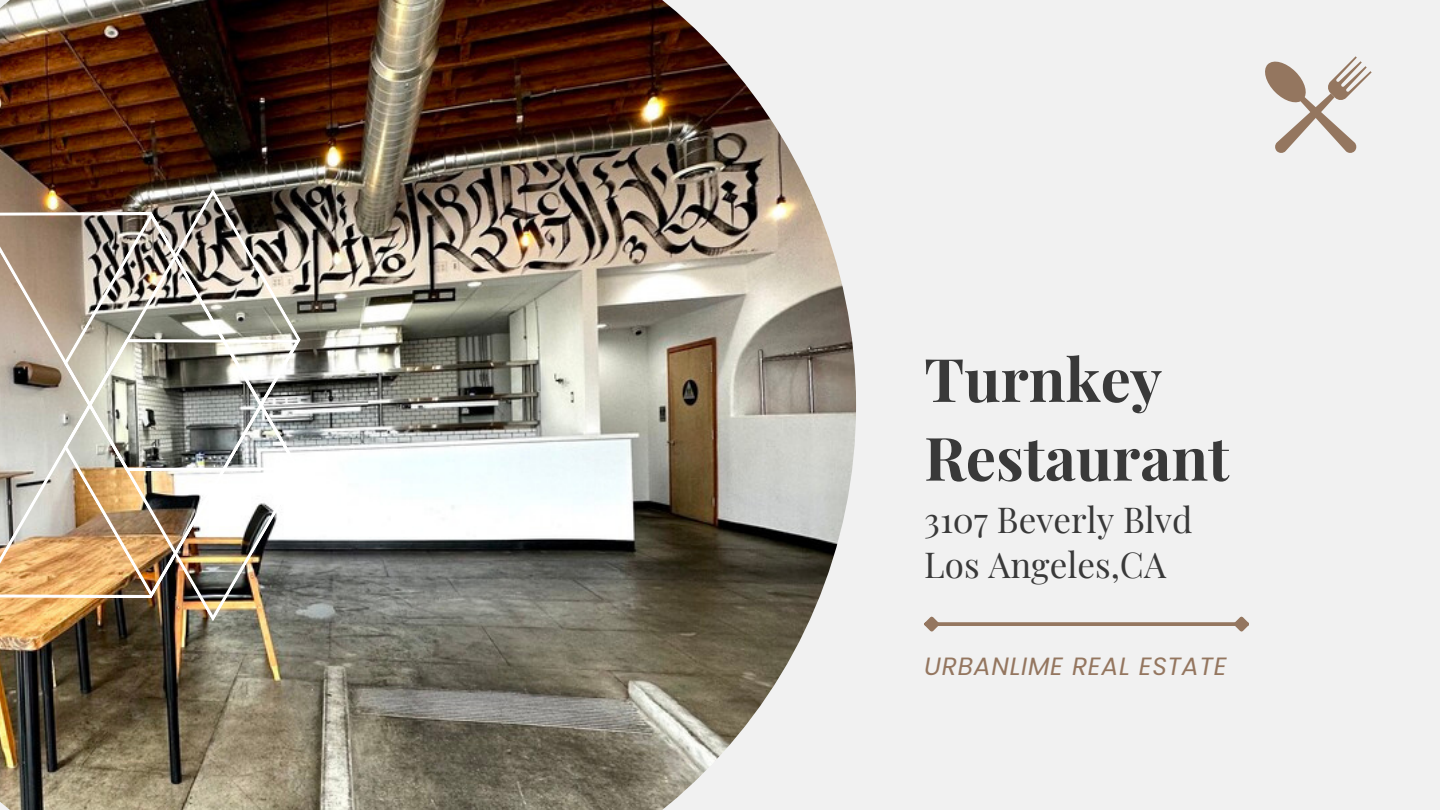
<style>
.page{position:relative;width:1440px;height:810px;background:#f1f1f1}
.page>*{position:absolute;margin:0;border:0;box-sizing:border-box;transform-origin:0 0}
.t1{font:700 60px "Playfair Display";color:#393939}
.t2{font:35px "Playfair Display";color:#393939}
.t3{font:italic 25px "Poppins";letter-spacing:.03em;color:#94765f}
</style>
<div class="page">
<img style="left:0;top:0;width:856px;height:810px">
<svg style="left:943px;top:622px;width:288px;height:4px"></svg>
<svg style="left:924px;top:616px;width:19px;height:16px"></svg>
<svg style="left:1231px;top:616px;width:18px;height:16px"></svg>
<svg style="left:0;top:471px;width:64px;height:127px;background:#d1b898"></svg>
<svg style="left:64px;top:188px;width:237px;height:24px;background:#5c4e46"></svg>
<svg style="left:0;top:212px;width:64px;height:259px;background:#b3a595"></svg>
<img style="left:64px;top:212px;width:237px;height:410px">
<svg style="left:1265px;top:56px;width:107px;height:97px"></svg>
<p class="t1" style="left:924px;top:337px;width:239px">Turnkey</p>
<p class="t1" style="left:924px;top:416px;width:307px">Restaurant</p>
<p class="t2" style="left:924px;top:495px;width:270px">3107 Beverly Blvd</p>
<p class="t2" style="left:924px;top:540px;width:243px">Los Angeles,CA</p>
<p class="t3" style="left:924px;top:649px;width:304px">URBANLIME REAL ESTATE</p>
</div>
